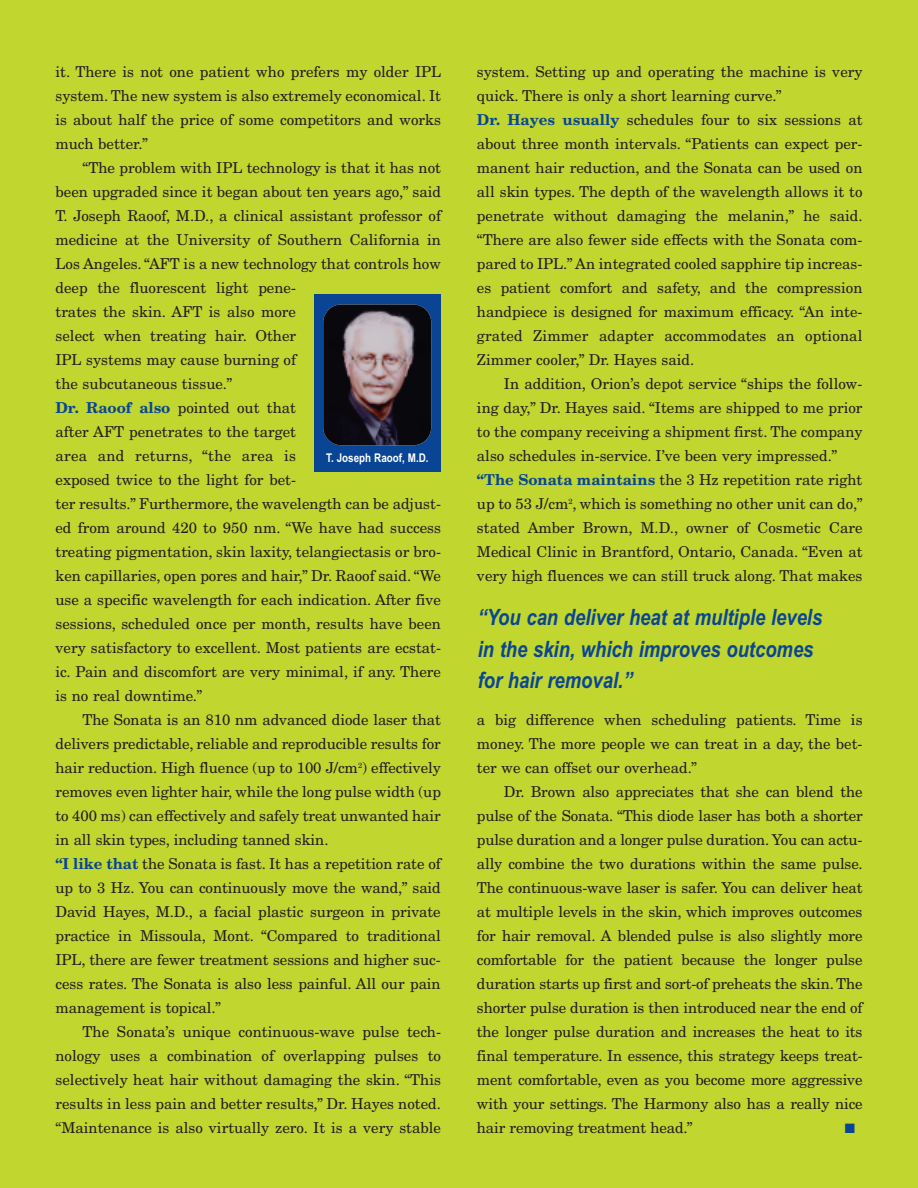
<style>
.page{position:relative;width:918px;height:1188px;background:#c1d72f}
.page>*{position:absolute;margin:0;border:0;box-sizing:border-box;transform-origin:0 0}
.t1{font:italic 700 22.5px/31.5px "Arial Narrow";color:#094594}
.t2{font:15px/24px "New Century Schlbk";color:#231f20;text-align:justify}
.t3{font:13.5px "Zapf Dingbats";color:#094594}
.t4{font:700 12px "Arial Narrow";color:#fff}
.s1{font-weight:700;color:#094594}
</style>
<div class="page">
<div style="left:314px;top:294px;width:127px;height:178px;background:#094594"></div>
<img style="left:323px;top:304px;width:108px;height:141px">
<p class="t2" style="left:56px;top:61px;width:387px">it. There is not one patient who prefers my older IPL system. The new system is also extremely economical. It is about half the price of some competitors and works much better.”</p>
<p class="t2" style="left:55px;top:157px;width:387px;text-align:left;text-indent:27px">“The problem with IPL technology is that it has not been upgraded since it began about ten years ago,” said T. Joseph Raoof, M.D., a clinical assistant professor of medicine at the University of Southern California in Los Angeles. “AFT is a new technology that controls how deep the fluorescent light pene-<br>trates the skin. AFT is also more<br>select when treating hair. Other<br>IPL systems may cause burning of<br>the subcutaneous tissue.”<br><span class="s1">Dr. Raoof also</span> pointed out that<br>after AFT penetrates to the target<br>area and returns, “the area is<br>exposed twice to the light for bet-<br>ter results.” Furthermore, the wavelength can be adjust&shy;ed from around 420 to 950 nm. “We have had success treating pigmentation, skin laxity, telangiectasis or bro&shy;ken capillaries, open pores and hair,” Dr. Raoof said. “We use a specific wavelength for each indication. After five sessions, scheduled once per month, results have been very satisfactory to excellent. Most patients are ecstat&shy;ic. Pain and discomfort are very minimal, if any. There is no real downtime.”</p>
<p class="t2" style="left:55px;top:709px;width:387px;text-align:left;text-indent:27px">The Sonata is an 810 nm advanced diode laser that delivers predictable, reliable and reproducible results for hair reduction. High fluence (up to 100 J/cm<sup>2</sup>) effectively removes even lighter hair, while the long pulse width (up to 400 ms) can effectively and safely treat unwanted hair in all skin types, including tanned skin.<br><span class="s1">“I like that</span> the Sonata is fast. It has a repetition rate of up to 3 Hz. You can continuously move the wand,” said David Hayes, M.D., a facial plastic surgeon in private practice in Missoula, Mont. “Compared to traditional IPL, there are fewer treatment sessions and higher suc&shy;cess rates. The Sonata is also less painful. All our pain management is topical.”</p>
<p class="t2" style="left:56px;top:1021px;width:387px;text-indent:27px">The Sonata’s unique continuous-wave pulse tech&shy;nology uses a combination of overlapping pulses to selectively heat hair without damaging the skin. “This results in less pain and better results,” Dr. Hayes noted. “Maintenance is also virtually zero. It is a very stable</p>
<p class="t4" style="left:326px;top:451px;width:104px">T. Joseph Raoof, M.D.</p>
<p class="t2" style="left:477px;top:61px;width:387px;text-align:left">system. Setting up and operating the machine is very quick. There is only a short learning curve.”<br><span class="s1">Dr. Hayes usually</span> schedules four to six sessions at about three month intervals. “Patients can expect per&shy;manent hair reduction, and the Sonata can be used on all skin types. The depth of the wavelength allows it to penetrate without damaging the melanin,” he said. “There are also fewer side effects with the Sonata com&shy;pared to IPL.” An integrated cooled sapphire tip increas&shy;es patient comfort and safety, and the compression handpiece is designed for maximum efficacy. “An inte&shy;grated Zimmer adapter accommodates an optional Zimmer cooler,” Dr. Hayes said.</p>
<p class="t2" style="left:477px;top:373px;width:387px;text-align:left;text-indent:27px">In addition, Orion’s depot service “ships the follow&shy;ing day,” Dr. Hayes said. “Items are shipped to me prior to the company receiving a shipment first. The company also schedules in-service. I’ve been very impressed.” <span class="s1">“The Sonata maintains</span> the 3 Hz repetition rate right up to 53 J/cm<sup>2</sup>, which is something no other unit can do,” stated Amber Brown, M.D., owner of Cosmetic Care Medical Clinic in Brantford, Ontario, Canada. “Even at very high fluences we can still truck along. That makes</p>
<h1 class="t1" style="left:478px;top:604px;width:346px">“You can deliver heat at multiple levels in the skin, which improves outcomes for hair removal.”</h1>
<p class="t2" style="left:477px;top:709px;width:387px">a big difference when scheduling patients. Time is money. The more people we can treat in a day, the bet&shy;ter we can offset our overhead.”</p>
<p class="t2" style="left:477px;top:781px;width:387px;text-indent:27px">Dr. Brown also appreciates that she can blend the pulse of the Sonata. “This diode laser has both a shorter pulse duration and a longer pulse duration. You can actu&shy;ally combine the two durations within the same pulse.<br>The continuous-wave laser is safer. You can deliver heat at multiple levels in the skin, which improves outcomes for hair removal. A blended pulse is also slightly more comfortable for the patient because the longer pulse duration starts up first and sort-of preheats the skin. The shorter pulse duration is then introduced near the end of the longer pulse duration and increases the heat to its final temperature. In essence, this strategy keeps treat&shy;ment comfortable, even as you become more aggressive with your settings. The Harmony also has a really nice hair removing treatment head.”</p>
<p class="t3" style="left:845px;top:1120px;width:12px">■</p>
</div>
